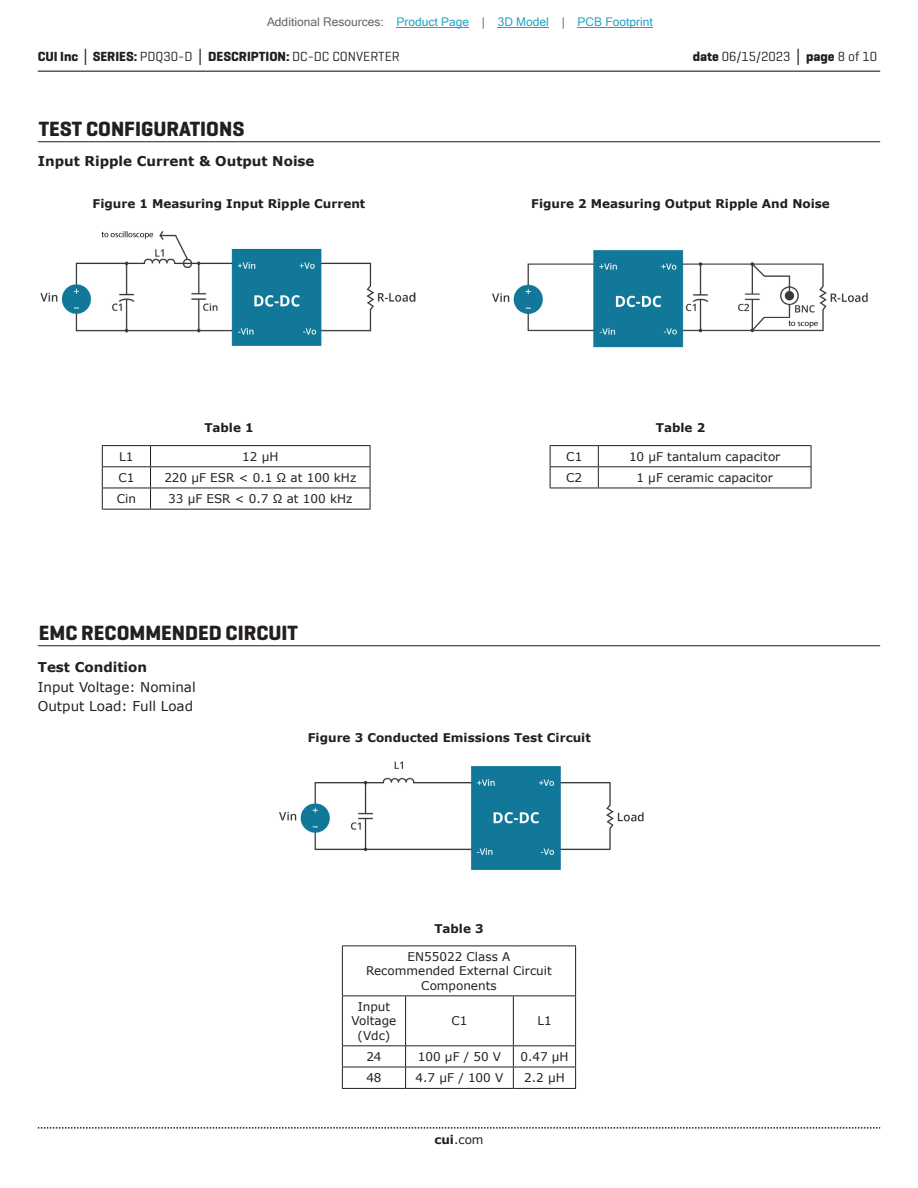
<style>
.page{position:relative;width:918px;height:1188px;background:#fff}
.page>*{position:absolute;margin:0;border:0;box-sizing:border-box;transform-origin:0 0}
.t1{font:700 21px "Geogrotesque";color:#231f20}
.t2{font:700 13.5px "Geogrotesque";color:#231f20}
.t3{font:700 13.5px "Verdana";color:#231f20}
.t4{font:13.5px/19.5px "Verdana";color:#231f20}
.t5{font:13.5px "Geogrotesque";color:#231f20}
.t6{font:12px/14.4px "Verdana";color:#231f20;text-align:center}
.t7{font:700 12px "Verdana";color:#231f20}
.t8{font:12px "Microsoft Sans Serif";color:#23a4c6}
.s1{color:#63676b}
.s2{font-family:"Verdana"}
.s3{font-weight:400}
.s4{font-weight:700}
.s5{font-family:"Verdana";font-weight:700}
</style>
<div class="page">
<hr style="left:38px;top:71px;width:842px;height:1px;background:#231f20">
<svg style="left:38px;top:1127px;width:842px;height:2px"></svg>
<hr style="left:38px;top:141px;width:842px;height:1px;background:#231f20">
<hr style="left:102px;top:445px;width:49px;height:1px;background:#231f20">
<hr style="left:151px;top:445px;width:219px;height:1px;background:#231f20">
<hr style="left:102px;top:466px;width:49px;height:1px;background:#231f20">
<hr style="left:151px;top:466px;width:219px;height:1px;background:#231f20">
<hr style="left:102px;top:488px;width:49px;height:1px;background:#231f20">
<svg style="left:102px;top:446px;width:1px;height:63px"></svg>
<hr style="left:151px;top:488px;width:219px;height:1px;background:#231f20">
<svg style="left:150px;top:446px;width:1px;height:63px"></svg>
<svg style="left:370px;top:446px;width:1px;height:63px"></svg>
<hr style="left:102px;top:509px;width:49px;height:1px;background:#231f20">
<hr style="left:151px;top:509px;width:219px;height:1px;background:#231f20">
<img style="left:40px;top:231px;width:376px;height:115px">
<hr style="left:550px;top:445px;width:48px;height:1px;background:#231f20">
<hr style="left:598px;top:445px;width:213px;height:1px;background:#231f20">
<hr style="left:550px;top:466px;width:48px;height:1px;background:#231f20">
<svg style="left:550px;top:446px;width:1px;height:42px"></svg>
<hr style="left:598px;top:466px;width:213px;height:1px;background:#231f20">
<svg style="left:598px;top:446px;width:1px;height:42px"></svg>
<svg style="left:811px;top:446px;width:1px;height:42px"></svg>
<hr style="left:550px;top:488px;width:48px;height:1px;background:#231f20">
<hr style="left:598px;top:488px;width:213px;height:1px;background:#231f20">
<hr style="left:38px;top:645px;width:842px;height:1px;background:#231f20">
<hr style="left:342px;top:946px;width:64px;height:1px;background:#231f20">
<hr style="left:342px;top:946px;width:1px;height:49px;background:#231f20">
<hr style="left:406px;top:946px;width:107px;height:1px;background:#231f20">
<hr style="left:513px;top:946px;width:63px;height:1px;background:#231f20">
<hr style="left:575px;top:946px;width:1px;height:49px;background:#231f20">
<hr style="left:342px;top:995px;width:64px;height:1px;background:#231f20">
<hr style="left:342px;top:996px;width:1px;height:49px;background:#231f20">
<hr style="left:406px;top:995px;width:107px;height:1px;background:#231f20">
<hr style="left:405px;top:996px;width:1px;height:49px;background:#231f20">
<hr style="left:513px;top:995px;width:63px;height:1px;background:#231f20">
<hr style="left:513px;top:996px;width:1px;height:49px;background:#231f20">
<hr style="left:575px;top:996px;width:1px;height:49px;background:#231f20">
<hr style="left:342px;top:1045px;width:64px;height:1px;background:#231f20">
<hr style="left:406px;top:1045px;width:107px;height:1px;background:#231f20">
<hr style="left:513px;top:1045px;width:63px;height:1px;background:#231f20">
<hr style="left:342px;top:1067px;width:64px;height:1px;background:#231f20">
<svg style="left:342px;top:1046px;width:1px;height:42px"></svg>
<hr style="left:406px;top:1067px;width:107px;height:1px;background:#231f20">
<svg style="left:405px;top:1046px;width:1px;height:42px"></svg>
<hr style="left:513px;top:1067px;width:63px;height:1px;background:#231f20">
<svg style="left:513px;top:1046px;width:1px;height:42px"></svg>
<svg style="left:575px;top:1046px;width:1px;height:42px"></svg>
<hr style="left:342px;top:1088px;width:64px;height:1px;background:#231f20">
<hr style="left:406px;top:1088px;width:107px;height:1px;background:#231f20">
<hr style="left:513px;top:1088px;width:63px;height:1px;background:#231f20">
<img style="left:493px;top:250px;width:375px;height:98px">
<img style="left:280px;top:761px;width:364px;height:109px">
<hr style="left:397px;top:27px;width:72px;height:1px;background:#23a4c6">
<hr style="left:498px;top:27px;width:51px;height:1px;background:#23a4c6">
<hr style="left:578px;top:27px;width:75px;height:1px;background:#23a4c6">
<p class="t8" style="left:267px;top:15px;width:387px"><span class="s1">Additional Resources:</span> Product Page <span class="s1">|</span> 3D Model <span class="s1">|</span> PCB Footprint</p>
<p class="t2" style="left:38px;top:48px;width:363px">CUI Inc <span class="s2">│</span> SERIES: <span class="s3">PDQ30-D</span> <span class="s2">│</span> DESCRIPTION: <span class="s3">DC-DC CONVERTER</span></p>
<p class="t5" style="left:693px;top:48px;width:186px"><span class="s4">date</span> 06/15/2023 <span class="s5">│</span> <span class="s4">page</span> 8 of 10</p>
<h1 class="t1" style="left:39px;top:116px;width:207px">TEST CONFIGURATIONS</h1>
<p class="t3" style="left:38px;top:151px;width:278px">Input Ripple Current &amp; Output Noise</p>
<p class="t7" style="left:93px;top:195px;width:274px">Figure 1 Measuring Input Ripple Current</p>
<p class="t7" style="left:204px;top:419px;width:51px">Table 1</p>
<p class="t6" style="left:119px;top:449px;width:16px">L1</p>
<p class="t6" style="left:242px;top:449px;width:38px">12 µH</p>
<p class="t6" style="left:118px;top:470px;width:18px">C1</p>
<p class="t6" style="left:164px;top:470px;width:193px">220 µF ESR &lt; 0.1 Ω at 100 kHz</p>
<p class="t6" style="left:117px;top:491px;width:21px">Cin</p>
<p class="t6" style="left:168px;top:491px;width:186px">33 µF ESR &lt; 0.7 Ω at 100 kHz</p>
<h1 class="t1" style="left:39px;top:620px;width:261px">EMC RECOMMENDED CIRCUIT</h1>
<p class="t3" style="left:38px;top:658px;width:111px">Test Condition</p>
<p class="t4" style="left:38px;top:677px;width:159px">Input Voltage: Nominal<br>Output Load: Full Load</p>
<p class="t7" style="left:531px;top:195px;width:300px">Figure 2 Measuring Output Ripple And Noise</p>
<p class="t7" style="left:656px;top:419px;width:51px">Table 2</p>
<p class="t6" style="left:566px;top:449px;width:18px">C1</p>
<p class="t6" style="left:629px;top:449px;width:153px">10 µF tantalum capacitor</p>
<p class="t6" style="left:566px;top:470px;width:18px">C2</p>
<p class="t6" style="left:636px;top:470px;width:138px">1 µF ceramic capacitor</p>
<p class="t7" style="left:308px;top:729px;width:285px">Figure 3 Conducted Emissions Test Circuit</p>
<p class="t7" style="left:434px;top:920px;width:51px">Table 3</p>
<p class="t6" style="left:366px;top:949px;width:187px">EN55022 Class A<br>Recommended External Circuit<br>Components</p>
<p class="t6" style="left:352px;top:999px;width:46px">Input<br>Voltage (Vdc)</p>
<p class="t6" style="left:451px;top:1014px;width:18px">C1</p>
<p class="t6" style="left:537px;top:1014px;width:16px">L1</p>
<p class="t6" style="left:366px;top:1049px;width:17px">24</p>
<p class="t6" style="left:418px;top:1049px;width:85px">100 µF / 50 V</p>
<p class="t6" style="left:520px;top:1049px;width:50px">0.47 µH</p>
<p class="t6" style="left:366px;top:1071px;width:17px">48</p>
<p class="t6" style="left:416px;top:1071px;width:89px">4.7 µF / 100 V</p>
<p class="t6" style="left:524px;top:1071px;width:42px">2.2 µH</p>
<p class="t6" style="left:434px;top:1132px;width:51px"><span class="s4">cui</span>.com</p>
</div>
